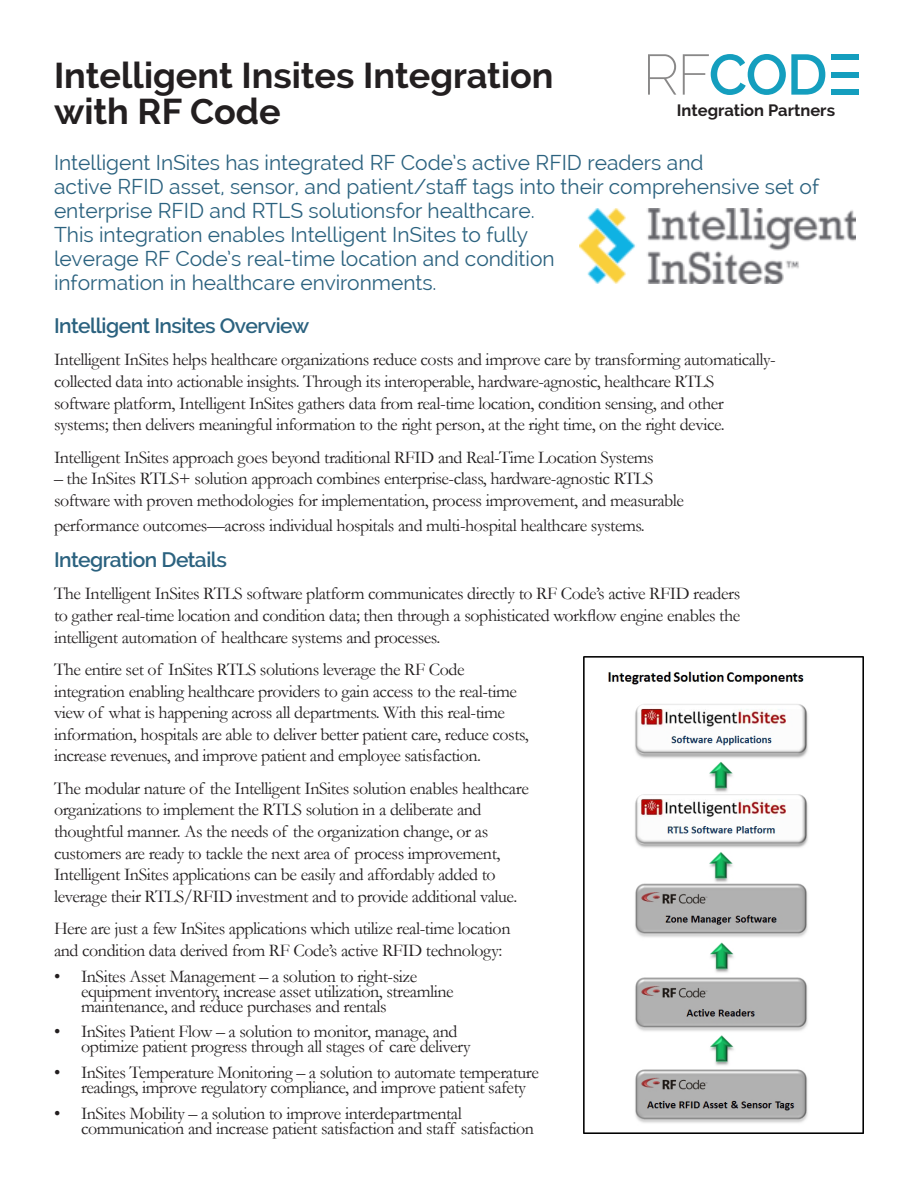
<style>
.page{position:relative;width:918px;height:1188px;background:#fff}
.page>*{position:absolute;margin:0;border:0;box-sizing:border-box;transform-origin:0 0}
.Product_Name_-_Title{font:700 36px "Raleway";color:#231f20}
.t1{font:21px/24px "Raleway";color:#2b627f}
.Normal_Paragraph{font:600 21px "Raleway";letter-spacing:-.025em;color:#2b627f}
.Normal_Paragraph-2{font:18px/21.6px "Garamond";letter-spacing:-.025em;color:#231f20}
.Title_Style{font:700 16.5px "Raleway";color:#231f20}
</style>
<div class="page">
<div style="left:831px;top:54px;width:28px;height:6px;background:#149ebe"></div>
<div style="left:831px;top:72px;width:28px;height:5px;background:#149ebe"></div>
<div style="left:831px;top:89px;width:28px;height:6px;background:#149ebe"></div>
<svg style="left:648px;top:54px;width:28px;height:41px"></svg>
<svg style="left:683px;top:54px;width:142px;height:41px"></svg>
<img style="left:579px;top:209px;width:276px;height:75px">
<img style="left:583px;top:656px;width:281px;height:478px">
<p class="Product_Name_-_Title" style="left:54px;top:55px;width:501px">Intelligent Insites Integration</p>
<p class="Product_Name_-_Title" style="left:54px;top:91px;width:228px">with RF Code</p>
<p class="Title_Style" style="left:677px;top:101px;width:160px">Integration Partners</p>
<p class="t1" style="left:54px;top:150px;width:651px">Intelligent InSites has integrated RF Code’s active RFID readers and</p>
<p class="t1" style="left:54px;top:174px;width:767px">active RFID asset, sensor, and patient/staff tags into their comprehensive set of enterprise RFID and RTLS solutionsfor healthcare.<br>This integration enables Intelligent InSites to fully<br>leverage RF Code’s real-time location and condition<br>information in healthcare environments.</p>
<p class="Normal_Paragraph" style="left:54px;top:313px;width:257px">Intelligent Insites Overview</p>
<p class="Normal_Paragraph-2" style="left:54px;top:349px;width:723px">Intelligent InSites helps healthcare organizations reduce costs and improve care by transforming automatically&shy;collected data into actionable insights. Through its interoperable, hardware-agnostic, healthcare RTLS<br>software platform, Intelligent InSites gathers data from real-time location, condition sensing, and other systems; then delivers meaningful information to the right person, at the right time, on the right device.</p>
<p class="Normal_Paragraph-2" style="left:54px;top:446px;width:601px">Intelligent InSites approach goes beyond traditional RFID and Real-Time Location Systems</p>
<p class="Normal_Paragraph-2" style="left:54px;top:467px;width:632px">– the InSites RTLS+ solution approach combines enterprise-class, hardware-agnostic RTLS software with proven methodologies for implementation, process improvement, and measurable</p>
<p class="Normal_Paragraph-2" style="left:54px;top:514px;width:592px">performance outcomes—across individual hospitals and multi-hospital healthcare systems.</p>
<p class="Normal_Paragraph" style="left:54px;top:547px;width:175px">Integration Details</p>
<p class="Normal_Paragraph-2" style="left:54px;top:583px;width:688px;text-align:justify">The Intelligent InSites RTLS software platform communicates directly to RF Code’s active RFID readers to gather real-time location and condition data; then through a sophisticated workflow engine enables the intelligent automation of healthcare systems and processes.</p>
<p class="Normal_Paragraph-2" style="left:54px;top:658px;width:476px">The entire set of InSites RTLS solutions leverage the RF Code integration enabling healthcare providers to gain access to the real-time view of what is happening across all departments. With this real-time information, hospitals are able to deliver better patient care, reduce costs, increase revenues, and improve patient and employee satisfaction.</p>
<p class="Normal_Paragraph-2" style="left:54px;top:777px;width:476px">The modular nature of the Intelligent InSites solution enables healthcare organizations to implement the RTLS solution in a deliberate and thoughtful manner. As the needs of the organization change, or as customers are ready to tackle the next area of process improvement, Intelligent InSites applications can be easily and affordably added to leverage their RTLS/RFID investment and to provide additional value.</p>
<p class="Normal_Paragraph-2" style="left:54px;top:917px;width:458px">Here are just a few InSites applications which utilize real-time location and condition data derived from RF Code’s active RFID technology:</p>
<p class="Normal_Paragraph-2" style="left:81px;top:968px;width:374px;line-height:15px;text-indent:-27px">• InSites Asset Management – a solution to right-size equipment inventory, increase asset utilization, streamline maintenance, and reduce purchases and rentals</p>
<p class="Normal_Paragraph-2" style="left:81px;top:1024px;width:391px;line-height:15px;text-indent:-27px">• InSites Patient Flow – a solution to monitor, manage, and optimize patient progress through all stages of care delivery</p>
<p class="Normal_Paragraph-2" style="left:81px;top:1065px;width:459px;line-height:15px;text-indent:-27px">• InSites Temperature Monitoring – a solution to automate temperature readings, improve regulatory compliance, and improve patient safety</p>
<p class="Normal_Paragraph-2" style="left:81px;top:1106px;width:455px;line-height:15px;text-indent:-27px">• InSites Mobility – a solution to improve interdepartmental communication and increase patient satisfaction and staff satisfaction</p>
</div>
